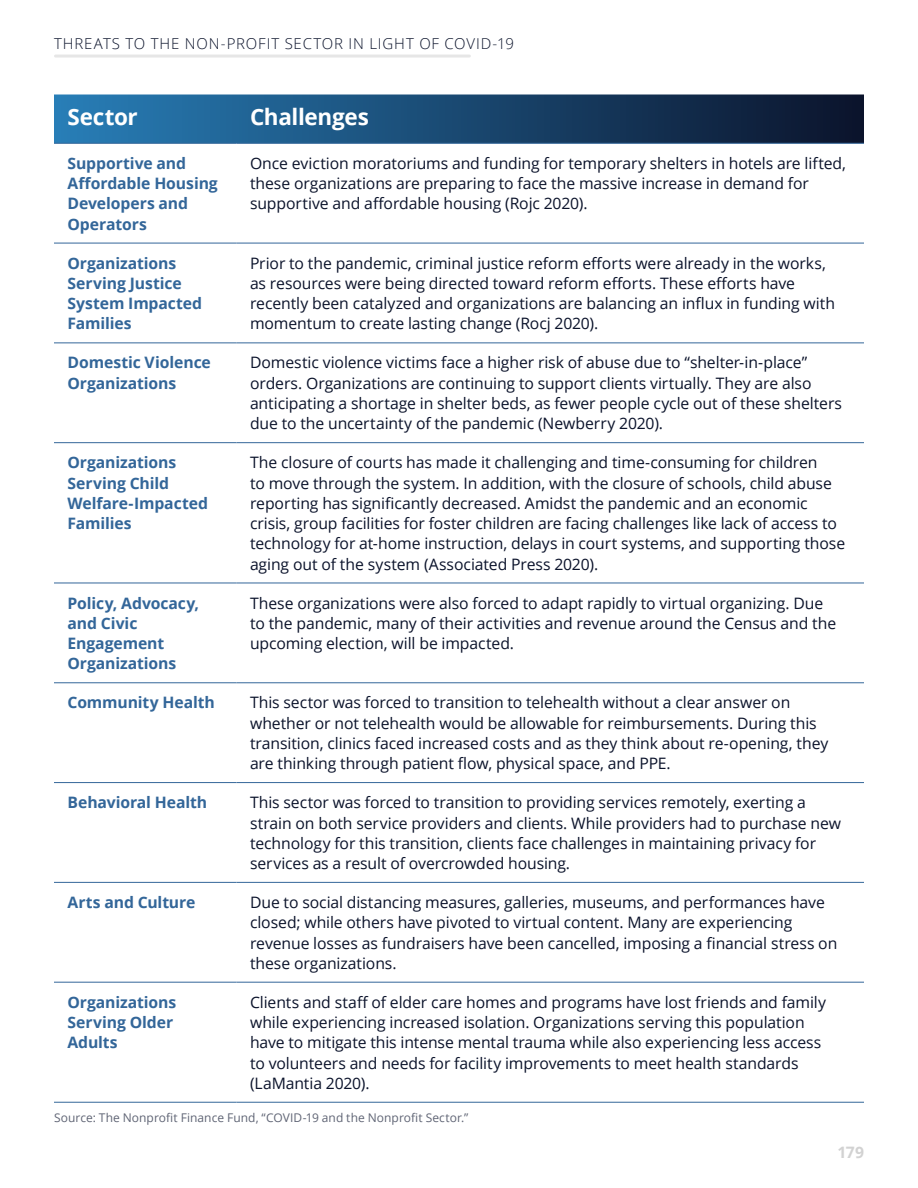
<style>
.page{position:relative;width:918px;height:1188px;background:#fff}
.page>*{position:absolute;margin:0;border:0;box-sizing:border-box;transform-origin:0 0}
.t1{font:700 22.5px "Open Sans";letter-spacing:-.015em;color:#fff}
.t2{font:15.75px/20.2px "Open Sans";letter-spacing:-.005em;color:#0b132b}
.t3{font:700 15.75px/20.2px "Open Sans";letter-spacing:-.005em;color:#369}
.t4{font:700 15.75px "Open Sans";color:#d2d2d2}
.t5{font:300 15px "Open Sans";letter-spacing:.055em;color:#0b132b}
.t6{font:12px "Open Sans";letter-spacing:.005em;color:#606575}
</style>
<div class="page">
<svg style="left:54px;top:94px;width:810px;height:49px;background:#1c4b73"></svg>
<hr style="left:54px;top:143px;width:183px;height:1px;background:#369">
<hr style="left:237px;top:143px;width:627px;height:1px;background:#369">
<hr style="left:54px;top:243px;width:183px;height:1px;background:#369">
<hr style="left:237px;top:243px;width:627px;height:1px;background:#369">
<hr style="left:54px;top:343px;width:183px;height:1px;background:#369">
<hr style="left:237px;top:343px;width:627px;height:1px;background:#369">
<hr style="left:54px;top:442px;width:183px;height:1px;background:#369">
<hr style="left:237px;top:442px;width:627px;height:1px;background:#369">
<hr style="left:54px;top:583px;width:183px;height:1px;background:#369">
<hr style="left:237px;top:583px;width:627px;height:1px;background:#369">
<hr style="left:54px;top:683px;width:183px;height:1px;background:#369">
<hr style="left:237px;top:683px;width:627px;height:1px;background:#369">
<hr style="left:54px;top:782px;width:183px;height:1px;background:#369">
<hr style="left:237px;top:782px;width:627px;height:1px;background:#369">
<hr style="left:54px;top:882px;width:183px;height:1px;background:#369">
<hr style="left:237px;top:882px;width:627px;height:1px;background:#369">
<hr style="left:54px;top:982px;width:183px;height:1px;background:#369">
<hr style="left:237px;top:982px;width:627px;height:1px;background:#369">
<hr style="left:54px;top:1102px;width:183px;height:1px;background:#369">
<hr style="left:237px;top:1102px;width:627px;height:1px;background:#369">
<hr style="left:56px;top:55px;width:413px;height:3px;background:#e6e6e6">
<p class="t5" style="left:54px;top:33px;width:462px">THREATS TO THE NON-PROFIT SECTOR IN LIGHT OF COVID-19</p>
<h1 class="t1" style="left:68px;top:101px;width:72px">Sector</h1>
<h1 class="t1" style="left:250px;top:101px;width:120px">Challenges</h1>
<p class="t3" style="left:68px;top:153px;width:152px">Supportive and<br>Affordable Housing<br>Developers and<br>Operators</p>
<p class="t2" style="left:250px;top:153px;width:598px">Once eviction moratoriums and funding for temporary shelters in hotels are lifted, these organizations are preparing to face the massive increase in demand for supportive and affordable housing (Rojc 2020).</p>
<p class="t3" style="left:68px;top:252px;width:136px">Organizations<br>Serving Justice<br>System Impacted<br>Families</p>
<p class="t2" style="left:250px;top:252px;width:587px">Prior to the pandemic, criminal justice reform efforts were already in the works, as resources were being directed toward reform efforts. These efforts have recently been catalyzed and organizations are balancing an influx in funding with momentum to create lasting change (Rocj 2020).</p>
<p class="t3" style="left:68px;top:352px;width:145px">Domestic Violence<br>Organizations</p>
<p class="t2" style="left:250px;top:352px;width:594px">Domestic violence victims face a higher risk of abuse due to “shelter-in-place” orders. Organizations are continuing to support clients virtually. They are also anticipating a shortage in shelter beds, as fewer people cycle out of these shelters due to the uncertainty of the pandemic (Newberry 2020).</p>
<p class="t3" style="left:68px;top:452px;width:142px">Organizations<br>Serving Child<br>Welfare-Impacted<br>Families</p>
<p class="t2" style="left:250px;top:452px;width:597px">The closure of courts has made it challenging and time-consuming for children<br>to move through the system. In addition, with the closure of schools, child abuse reporting has significantly decreased. Amidst the pandemic and an economic crisis, group facilities for foster children are facing challenges like lack of access to technology for at-home instruction, delays in court systems, and supporting those aging out of the system (Associated Press 2020).</p>
<p class="t3" style="left:68px;top:592px;width:133px">Policy, Advocacy, and Civic<br>Engagement<br>Organizations</p>
<p class="t2" style="left:250px;top:592px;width:588px">These organizations were also forced to adapt rapidly to virtual organizing. Due to the pandemic, many of their activities and revenue around the Census and the upcoming election, will be impacted.</p>
<p class="t3" style="left:68px;top:692px;width:149px">Community Health</p>
<p class="t2" style="left:250px;top:692px;width:580px">This sector was forced to transition to telehealth without a clear answer on whether or not telehealth would be allowable for reimbursements. During this transition, clinics faced increased costs and as they think about re-opening, they are thinking through patient flow, physical space, and PPE.</p>
<p class="t3" style="left:68px;top:792px;width:141px">Behavioral Health</p>
<p class="t2" style="left:250px;top:792px;width:593px">This sector was forced to transition to providing services remotely, exerting a strain on both service providers and clients. While providers had to purchase new technology for this transition, clients face challenges in maintaining privacy for services as a result of overcrowded housing.</p>
<p class="t3" style="left:68px;top:892px;width:130px">Arts and Culture</p>
<p class="t2" style="left:250px;top:892px;width:589px">Due to social distancing measures, galleries, museums, and performances have closed; while others have pivoted to virtual content. Many are experiencing revenue losses as fundraisers have been cancelled, imposing a financial stress on these organizations.</p>
<p class="t3" style="left:68px;top:992px;width:110px">Organizations<br>Serving Older<br>Adults</p>
<p class="t2" style="left:250px;top:992px;width:577px">Clients and staff of elder care homes and programs have lost friends and family while experiencing increased isolation. Organizations serving this population have to mitigate this intense mental trauma while also experiencing less access to volunteers and needs for facility improvements to meet health standards (LaMantia 2020).</p>
<p class="t6" style="left:54px;top:1109px;width:416px">Source: The Nonprofit Finance Fund, “COVID-19 and the Nonprofit Sector.”</p>
<p class="t4" style="left:837px;top:1141px;width:28px">179</p>
</div>
